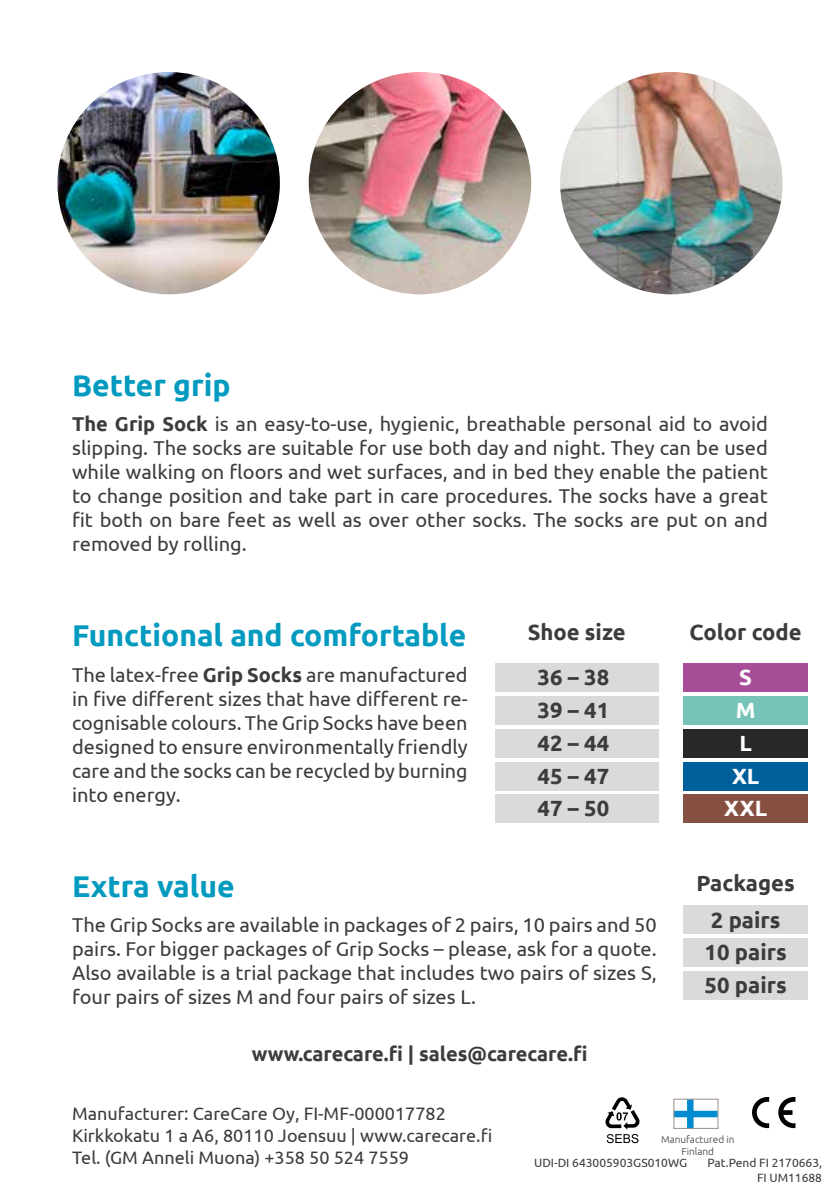
<style>
.page{position:relative;width:840px;height:1191px;background:#fff}
.page>*{position:absolute;margin:0;border:0;box-sizing:border-box;transform-origin:0 0}
.t1{font:700 30px "Ubuntu";color:#029abf}
.t2{font:700 22px/32.8px "Ubuntu";color:#3c3c3b;text-align:justify}
.t3{font:700 22px/32.8px "Ubuntu";color:#fff;text-align:center}
.t4{font:20px/24px "Ubuntu";color:#3c3c3b;text-align:justify}
.t5{font:700 20px "Ubuntu";color:#3c3c3b}
.t6{font:18px/21.6px "Ubuntu";color:#3c3c3b}
.t7{font:12px/14.4px "Ubuntu";color:#3c3c3b;text-align:right}
.t8{font:10.8px/12px "Arial";color:#000}
.t9{font:300 10px/12px "Ubuntu";color:#3c3c3b;text-align:center}
.s1{font-weight:700}
</style>
<div class="page">
<div style="left:683px;top:663px;width:124px;height:28px;background:#a84d97"></div>
<div style="left:683px;top:696px;width:124px;height:28px;background:#77c3b9"></div>
<div style="left:683px;top:729px;width:124px;height:28px;background:#282827"></div>
<div style="left:683px;top:762px;width:124px;height:28px;background:#00609c"></div>
<div style="left:683px;top:794px;width:124px;height:28px;background:#865143"></div>
<div style="left:494px;top:663px;width:164px;height:28px;background:#dadada"></div>
<div style="left:494px;top:696px;width:164px;height:28px;background:#dadada"></div>
<div style="left:494px;top:729px;width:164px;height:28px;background:#dadada"></div>
<div style="left:494px;top:762px;width:164px;height:28px;background:#dadada"></div>
<div style="left:494px;top:794px;width:164px;height:28px;background:#dadada"></div>
<div style="left:683px;top:905px;width:124px;height:28px;background:#dadada"></div>
<div style="left:683px;top:938px;width:124px;height:28px;background:#dadada"></div>
<div style="left:683px;top:971px;width:124px;height:28px;background:#dadada"></div>
<svg style="left:675px;top:1101px;width:40px;height:25px"></svg>
<div style="left:673px;top:1099px;width:44px;height:29px;border:1px solid #9e9088"></div>
<svg style="left:752px;top:1097px;width:16px;height:31px"></svg>
<svg style="left:778px;top:1097px;width:17px;height:31px"></svg>
<svg style="left:605px;top:1097px;width:35px;height:46px"></svg>
<img style="left:57px;top:72px;width:223px;height:222px;border-radius:110px">
<img style="left:308px;top:72px;width:223px;height:222px;border-radius:111px">
<img style="left:559px;top:72px;width:223px;height:222px;border-radius:111px">
<h1 class="t1" style="left:72px;top:367px;width:160px">Better grip</h1>
<p class="t4" style="left:72px;top:411px;width:697px"><span class="s1">The Grip Sock</span> is an easy-to-use, hygienic, breathable personal aid to avoid slipping. The socks are suitable for use both day and night. They can be used while walking on floors and wet surfaces, and in bed they enable the patient to change position and take part in care procedures. The socks have a great fit both on bare feet as well as over other socks. The socks are put on and removed by rolling.</p>
<h1 class="t1" style="left:72px;top:617px;width:395px">Functional and comfortable</h1>
<p class="t4" style="left:72px;top:662px;width:397px">The latex-free <span class="s1">Grip Socks</span> are manufactured in five different sizes that have different re&shy;cognisable colours. The Grip Socks have been designed to ensure environmentally friendly care and the socks can be recycled by burning into energy.</p>
<p class="t2" style="left:527px;top:615px;width:99px">Shoe size</p>
<p class="t2" style="left:689px;top:615px;width:114px">Color code</p>
<p class="t2" style="left:537px;top:660px;width:73px">36 – 38<br>39 – 41<br>42 – 44<br>45 – 47<br>47 – 50</p>
<p class="t3" style="left:723px;top:660px;width:44px">S<br>M<br>L<br>XL<br>XXL</p>
<h1 class="t1" style="left:72px;top:868px;width:164px">Extra value</h1>
<p class="t4" style="left:72px;top:912px;width:585px">The Grip Socks are available in packages of 2 pairs, 10 pairs and 50 pairs. For bigger packages of Grip Socks – please, ask for a quote.<br>Also available is a trial package that includes two pairs of sizes S, four pairs of sizes M and four pairs of sizes L.</p>
<p class="t5" style="left:251px;top:1041px;width:337px">www.carecare.fi sales@carecare.fi</p>
<p class="t2" style="left:696px;top:864px;width:100px;line-height:36.8px;text-align:center">Packages<br>2 pairs</p>
<p class="t2" style="left:704px;top:935px;width:84px">10 pairs<br>50 pairs</p>
<p class="t6" style="left:72px;top:1102px;width:421px">Manufacturer: CareCare Oy, FI-MF-000017782<br>Kirkkokatu 1 a A6, 80110 Joensuu | www.carecare.fi<br>Tel. (GM Anneli Muona) +358 50 524 7559</p>
<p class="t8" style="left:667px;top:1130px;width:54px">Valmistettu<br>Suomessa</p>
<p class="t9" style="left:660px;top:1133px;width:75px">Manufactured in<br>Finland</p>
<p class="t7" style="left:533px;top:1155px;width:154px">UDI-DI 643005903GS010WG</p>
<p class="t7" style="left:707px;top:1155px;width:116px">Pat.Pend FI 2170663,<br>FI UM11688</p>
</div>
